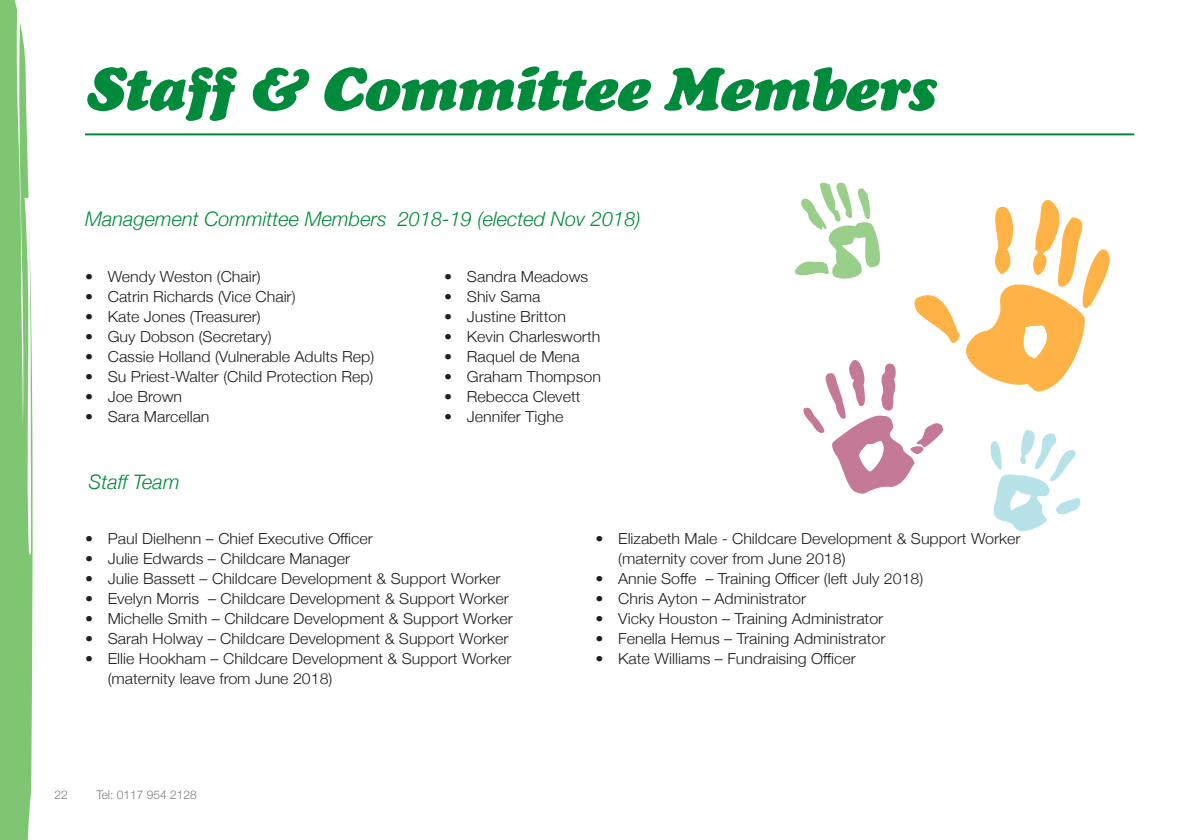
<style>
.page{position:relative;width:1191px;height:840px;background:#fff}
.page>*{position:absolute;margin:0;border:0;box-sizing:border-box;transform-origin:0 0}
.t1{font:italic 60px "Cooper Black Std";letter-spacing:-.02em;color:#008a3c}
.t2{font:italic 300 20px "Helvetica Neue";color:#008a3c}
.t3{font:300 15.2px/20px "Helvetica Neue";color:#241f1f;scale:1.05 1}
.t4{font:300 12px "Helvetica Neue";color:#7d7c7e}
</style>
<div class="page">
<svg style="left:0;top:0;width:33px;height:839px;background:#8ccc81"></svg>
<hr style="left:85px;top:133px;width:1049px;height:2px;background:#008a3c">
<svg style="left:795px;top:182px;width:315px;height:350px"></svg>
<h1 class="t1" style="left:85px;top:52px;width:857px">Staff &amp; Committee Members</h1>
<h2 class="t2" style="left:85px;top:203px;width:557px">Management Committee Members 2018-19 (elected Nov 2018)</h2>
<p class="t3" style="left:85px;top:265px;width:169px">• Wendy Weston (Chair)</p>
<p class="t3" style="left:85px;top:285px;width:202px">• Catrin Richards (Vice Chair)</p>
<p class="t3" style="left:85px;top:305px;width:169px">• Kate Jones (Treasurer)</p>
<p class="t3" style="left:85px;top:325px;width:179px">• Guy Dobson (Secretary)</p>
<p class="t3" style="left:85px;top:345px;width:277px">• Cassie Holland (Vulnerable Adults Rep)</p>
<p class="t3" style="left:85px;top:365px;width:276px">• Su Priest-Walter (Child Protection Rep)</p>
<p class="t3" style="left:85px;top:385px;width:94px">• Joe Brown</p>
<p class="t3" style="left:85px;top:405px;width:120px">• Sara Marcellan</p>
<h2 class="t2" style="left:89px;top:465px;width:92px">Staff Team</h2>
<p class="t3" style="left:444px;top:265px;width:139px">• Sandra Meadows</p>
<p class="t3" style="left:444px;top:285px;width:93px">• Shiv Sama</p>
<p class="t3" style="left:444px;top:305px;width:117px">• Justine Britton</p>
<p class="t3" style="left:444px;top:325px;width:150px">• Kevin Charlesworth</p>
<p class="t3" style="left:444px;top:345px;width:130px">• Raquel de Mena</p>
<p class="t3" style="left:444px;top:365px;width:151px">• Graham Thompson</p>
<p class="t3" style="left:444px;top:385px;width:131px">• Rebecca Clevett</p>
<p class="t3" style="left:444px;top:405px;width:115px">• Jennifer Tighe</p>
<p class="t3" style="left:85px;top:526px;width:275px">• Paul Dielhenn – Chief Executive Officer</p>
<p class="t3" style="left:85px;top:546px;width:254px">• Julie Edwards – Childcare Manager</p>
<p class="t3" style="left:85px;top:566px;width:397px">• Julie Bassett – Childcare Development &amp; Support Worker</p>
<p class="t3" style="left:85px;top:586px;width:405px">• Evelyn Morris – Childcare Development &amp; Support Worker</p>
<p class="t3" style="left:85px;top:606px;width:409px">• Michelle Smith – Childcare Development &amp; Support Worker</p>
<p class="t3" style="left:85px;top:626px;width:405px">• Sarah Holway – Childcare Development &amp; Support Worker</p>
<p class="t3" style="left:108px;top:646px;width:386px;text-indent:-23px">• Ellie Hookham – Childcare Development &amp; Support Worker (maternity leave from June 2018)</p>
<p class="t4" style="left:54px;top:784px;width:15px">22</p>
<p class="t4" style="left:96px;top:784px;width:102px">Tel: 0117 954 2128</p>
<p class="t3" style="left:618px;top:526px;width:385px;text-indent:-23px">• Elizabeth Male - Childcare Development &amp; Support Worker (maternity cover from June 2018)</p>
<p class="t3" style="left:595px;top:566px;width:314px">• Annie Soffe – Training Officer (left July 2018)</p>
<p class="t3" style="left:595px;top:586px;width:202px">• Chris Ayton – Administrator</p>
<p class="t3" style="left:595px;top:606px;width:276px">• Vicky Houston – Training Administrator</p>
<p class="t3" style="left:595px;top:626px;width:278px">• Fenella Hemus – Training Administrator</p>
<p class="t3" style="left:595px;top:646px;width:249px">• Kate Williams – Fundraising Officer</p>
</div>
